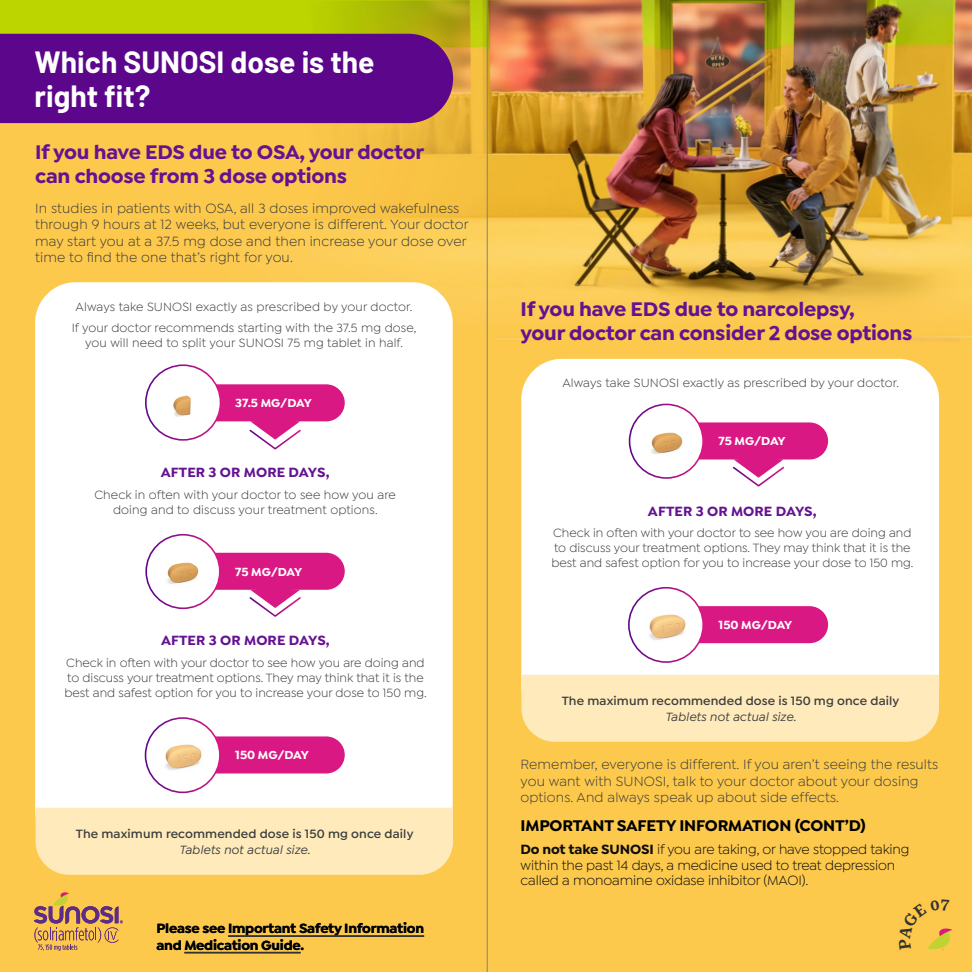
<style>
.page{position:relative;width:972px;height:972px;background:#fff}
.page>*{position:absolute;margin:0;border:0;box-sizing:border-box;transform-origin:0 0}
.t1{font:700 30px/34.5px "Barlow";color:#fff}
.t2{font:700 21px/24px "Isidora Sans";letter-spacing:-.01em;color:#641292}
.t3{font:700 16.5px "Isidora Sans";letter-spacing:-.01em;color:#000}
.t4{font:14.25px/16.5px "Isidora Sans";letter-spacing:.01em;color:#3b3d3d}
.t5{font:14.25px/15.8px "Isidora Sans";letter-spacing:-.01em;color:#0d0d0d}
.t6{font:700 14.25px/16.5px "Isidora Sans";letter-spacing:-.02em;color:#000}
.t7{font:700 14.25px "Isidora Sans";letter-spacing:.01em;color:#641292}
.t8{font:12.75px/15px "Isidora Sans";color:#3b3d3d;text-align:center}
.t9{font:600 12.75px "Isidora Sans";letter-spacing:.01em;color:#3b3d3d}
.t10{font:italic 500 12.75px "Isidora Sans";letter-spacing:.01em;color:#3b3d3d}
.t11{font:700 12.3px "Isidora Sans";letter-spacing:-.005em;color:#fff}
.s1{font-weight:700}
</style>
<div class="page">
<img style="left:0;top:0;width:972px;height:972px">
<div style="left:0;top:34px;width:453px;height:89px;background:#5c068c"></div>
<div style="left:35px;top:282px;width:418px;height:568px;background:#fff;border-radius:40px"></div>
<div style="left:521px;top:359px;width:418px;height:369px;background:#fff;border-radius:40px"></div>
<div style="left:189px;top:384px;width:156px;height:37px;background:#da1884;border-radius:19px"></div>
<img style="left:146px;top:365px;width:74px;height:75px;border-radius:37px">
<div style="left:145px;top:364px;width:76px;height:77px;border:2px solid #fff;border-radius:50%"></div>
<div style="left:189px;top:553px;width:156px;height:37px;background:#da1884;border-radius:19px"></div>
<div style="left:189px;top:736px;width:156px;height:37px;background:#da1884;border-radius:19px"></div>
<img style="left:146px;top:535px;width:74px;height:73px;border-radius:37px">
<div style="left:145px;top:534px;width:76px;height:75px;border:2px solid #fff;border-radius:50%"></div>
<img style="left:146px;top:718px;width:74px;height:74px;border-radius:37px">
<div style="left:145px;top:717px;width:76px;height:76px;border:2px solid #fff;border-radius:50%"></div>
<svg style="left:248px;top:589px;width:54px;height:28px"></svg>
<svg style="left:248px;top:421px;width:54px;height:29px"></svg>
<div style="left:672px;top:422px;width:156px;height:38px;background:#da1884;border-radius:19px"></div>
<div style="left:672px;top:606px;width:156px;height:37px;background:#da1884;border-radius:19px"></div>
<img style="left:630px;top:404px;width:73px;height:74px;border-radius:37px">
<div style="left:629px;top:404px;width:75px;height:75px;border:2px solid #fff;border-radius:50%"></div>
<img style="left:629px;top:588px;width:74px;height:74px;border-radius:37px">
<div style="left:628px;top:587px;width:76px;height:76px;border:2px solid #fff;border-radius:50%"></div>
<svg style="left:731px;top:459px;width:55px;height:28px"></svg>
<div style="left:891px;top:892px;width:66px;height:65px;background:#fdc84b"></div>
<hr style="left:487px;top:0;width:1px;height:972px;background:#808285">
<div style="left:36px;top:808px;width:417px;height:67px;background:#ffeabb"></div>
<div style="left:521px;top:675px;width:418px;height:67px;background:#ffeabb"></div>
<hr style="left:228px;top:935px;width:196px;height:2px;background:#313333">
<hr style="left:184px;top:952px;width:117px;height:1px;background:#313333">
<svg style="left:34px;top:892px;width:89px;height:59px;background:#d5a259"></svg>
<svg style="left:927px;top:928px;width:25px;height:22px"></svg>
<h1 class="t1" style="left:35px;top:42px;width:341px">Which SUNOSI dose is the right fit?</h1>
<h2 class="t2" style="left:35px;top:140px;width:391px">If you have EDS due to OSA, your doctor can choose from 3 dose options</h2>
<p class="t4" style="left:35px;top:200px;width:435px">In studies in patients with OSA, all 3 doses improved wakefulness through 9 hours at 12 weeks, but everyone is different. Your doctor may start you at a 37.5 mg dose and then increase your dose over time to find the one that’s right for you.</p>
<p class="t8" style="left:72px;top:296px;width:346px;line-height:21px">Always take SUNOSI exactly as prescribed by your doctor.<br>If your doctor recommends starting with the 37.5 mg dose,</p>
<p class="t8" style="left:85px;top:335px;width:319px">you will need to split your SUNOSI 75 mg tablet in half.</p>
<p class="t11" style="left:235px;top:395px;width:78px">37.5 MG/DAY</p>
<p class="t7" style="left:161px;top:464px;width:170px">AFTER 3 OR MORE DAYS,</p>
<p class="t8" style="left:94px;top:487px;width:303px">Check in often with your doctor to see how you are doing and to discuss your treatment options.</p>
<p class="t11" style="left:235px;top:564px;width:69px">75 MG/DAY</p>
<p class="t7" style="left:161px;top:631px;width:170px">AFTER 3 OR MORE DAYS,</p>
<p class="t8" style="left:65px;top:655px;width:364px;text-align:left">Check in often with your doctor to see how you are doing and to discuss your treatment options. They may think that it is the best and safest option for you to increase your dose to 150 mg.</p>
<p class="t11" style="left:235px;top:748px;width:75px">150 MG/DAY</p>
<p class="t9" style="left:76px;top:826px;width:339px">The maximum recommended dose is 150 mg once daily</p>
<p class="t10" style="left:179px;top:843px;width:133px">Tablets not actual size.</p>
<p class="t6" style="left:157px;top:920px;width:269px">Please see Important Safety Information and Medication Guide.</p>
<h2 class="t2" style="left:521px;top:297px;width:393px">If you have EDS due to narcolepsy,<br>your doctor can consider 2 dose options</h2>
<p class="t8" style="left:562px;top:375px;width:338px">Always take SUNOSI exactly as prescribed by your doctor.</p>
<p class="t11" style="left:719px;top:434px;width:69px">75 MG/DAY</p>
<p class="t7" style="left:648px;top:502px;width:170px">AFTER 3 OR MORE DAYS,</p>
<p class="t8" style="left:551px;top:526px;width:364px;text-align:left">Check in often with your doctor to see how you are doing and to discuss your treatment options. They may think that it is the best and safest option for you to increase your dose to 150 mg.</p>
<p class="t11" style="left:719px;top:617px;width:75px">150 MG/DAY</p>
<p class="t9" style="left:562px;top:693px;width:339px">The maximum recommended dose is 150 mg once daily</p>
<p class="t10" style="left:665px;top:710px;width:133px">Tablets not actual size.</p>
<p class="t4" style="left:521px;top:756px;width:419px">Remember, everyone is different. If you aren’t seeing the results you want with SUNOSI, talk to your doctor about your dosing options. And always speak up about side effects.</p>
<p class="t3" style="left:521px;top:816px;width:347px">IMPORTANT SAFETY INFORMATION (CONT’D)</p>
<p class="t5" style="left:521px;top:841px;width:390px"><span class="s1">Do not take SUNOSI</span> if you are taking, or have stopped taking within the past 14 days, a medicine used to treat depression called a monoamine oxidase inhibitor (MAOI).</p>
</div>
